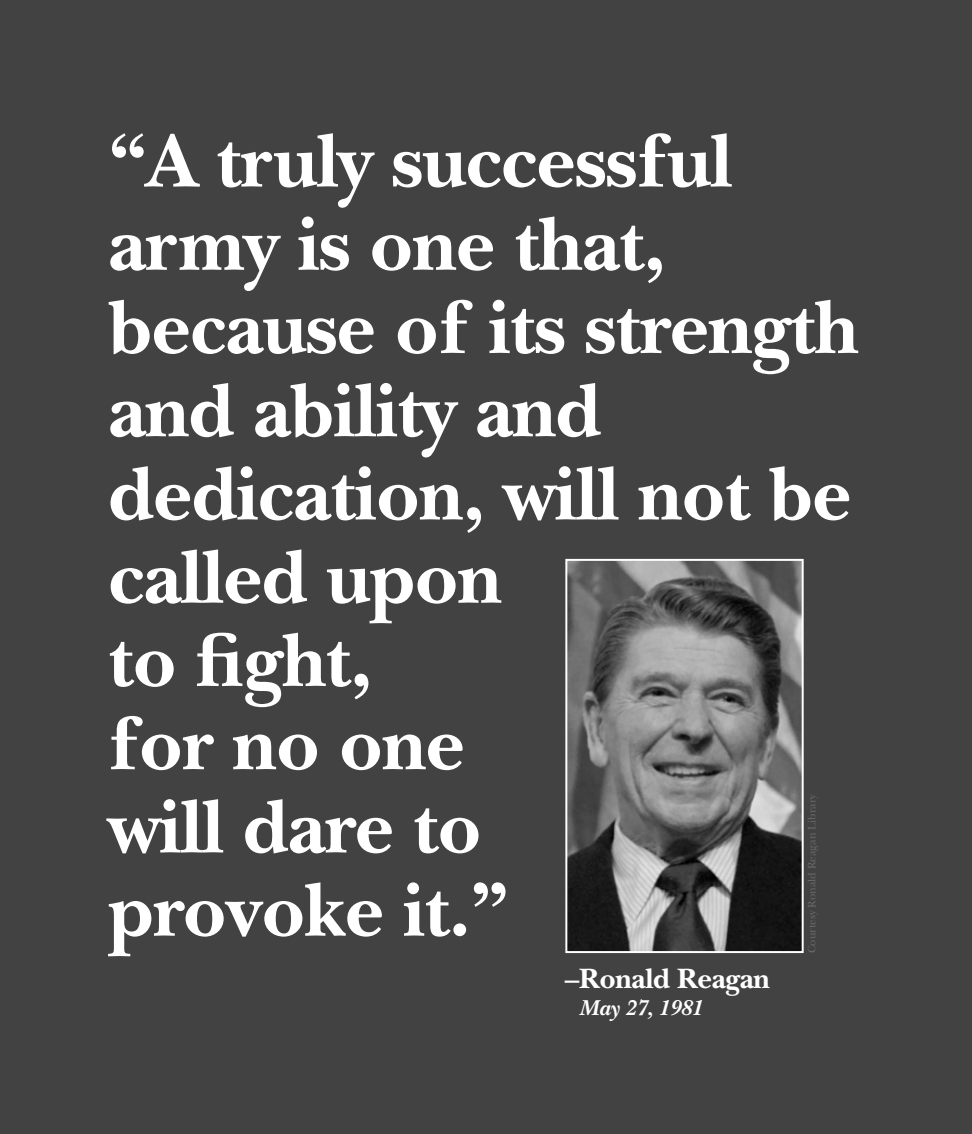
<style>
.page{position:relative;width:972px;height:1134px;background:#424242}
.page>*{position:absolute;margin:0;border:0;box-sizing:border-box;transform-origin:0 0}
.t1{font:700 78.75px/83.2px "New Baskerville Std";letter-spacing:-.01em;color:#fff}
.t2{font:700 29.25px "New Baskerville Std";letter-spacing:-.01em;color:#fff}
.t3{font:italic 700 22.5px "New Baskerville Std";letter-spacing:-.01em;color:#fff}
.t4{font:11.25px "New Baskerville Std";color:#696969}
</style>
<div class="page">
<img style="left:568px;top:562px;width:233px;height:388px">
<div style="left:565px;top:559px;width:239px;height:394px;border:2px solid #fff"></div>
<p class="t1" style="left:108px;top:120px;width:752px">“A truly successful army is one that, because of its strength and ability and dedication, will not be called upon<br>to fight,<br>for no one<br>will dare to<br>provoke it.”</p>
<p class="t4" style="left:805px;top:953px;width:161px;rotate:-90deg">Courtesy Ronald Reagan Library</p>
<p class="t2" style="left:565px;top:961px;width:207px">–Ronald Reagan</p>
<p class="t3" style="left:579px;top:994px;width:125px">May 27, 1981</p>
</div>
